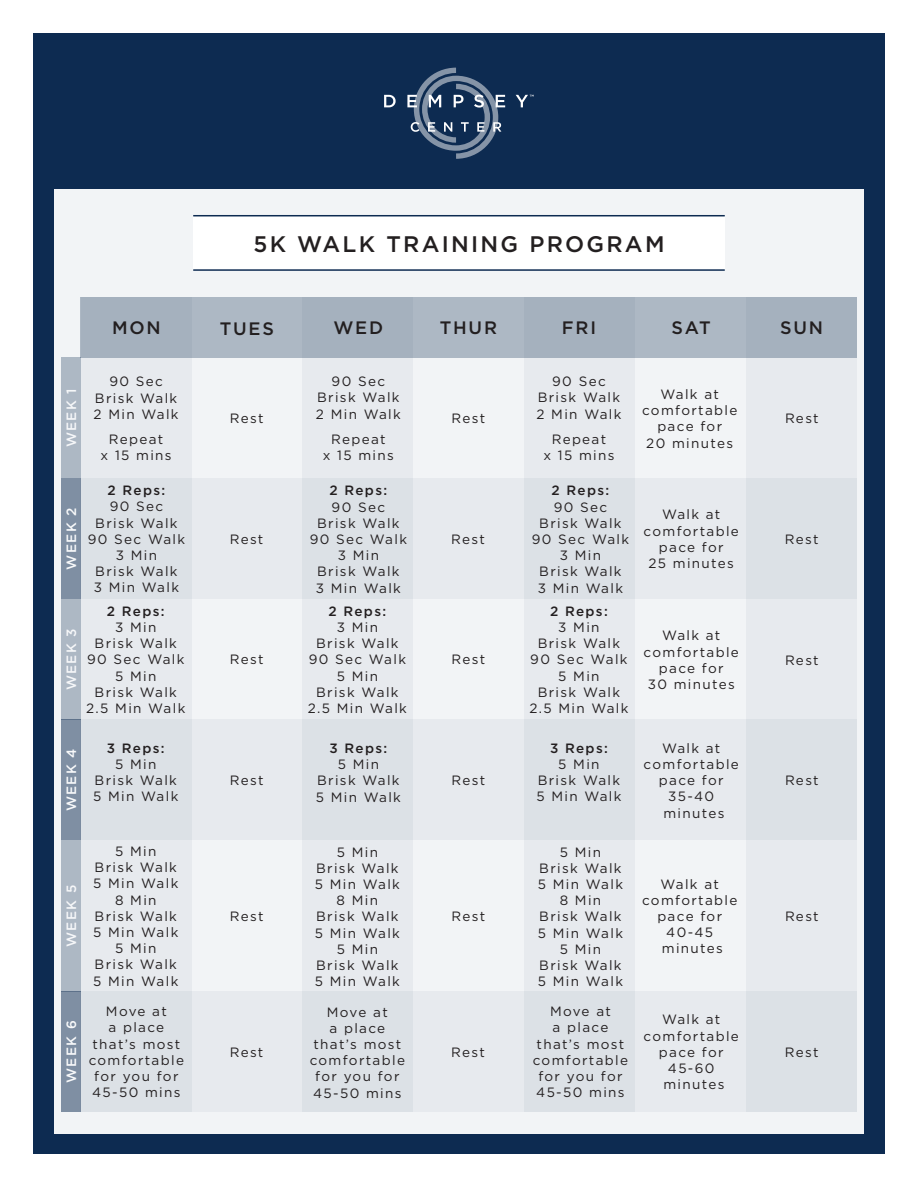
<style>
.page{position:relative;width:918px;height:1188px;background:#fff}
.page>*{position:absolute;margin:0;border:0;box-sizing:border-box;transform-origin:0 0}
.t1{font:500 22.5px "Gotham";letter-spacing:.1em;color:#231f20}
.t2{font:500 18px "Gotham";letter-spacing:.1em;color:#231f20}
.t3{font:13.5px/16.2px "Gotham";letter-spacing:.1em;color:#231f20;text-align:center}
.t4{font:500 13.5px "Gotham";letter-spacing:.1em;color:#fff}
.t5{font:500 6px "Gotham";color:#fff}
.s1{font-weight:500}
</style>
<div class="page">
<div style="left:33px;top:34px;width:852px;height:1120px;background:#0d2b51"></div>
<div style="left:54px;top:189px;width:810px;height:945px;background:#f2f4f6"></div>
<div style="left:193px;top:216px;width:532px;height:54px;background:#fff"></div>
<hr style="left:193px;top:215px;width:532px;height:1px;background:#0d2b51">
<hr style="left:193px;top:269px;width:532px;height:2px;background:#0d2b51">
<svg style="left:384px;top:95px;width:12px;height:12px"></svg>
<svg style="left:407px;top:68px;width:98px;height:91px"></svg>
<svg style="left:516px;top:95px;width:12px;height:12px"></svg>
<div style="left:81px;top:297px;width:776px;height:60px;background:#a5b1be"></div>
<div style="left:81px;top:357px;width:111px;height:634px;background:#e7eaee"></div>
<div style="left:81px;top:478px;width:776px;height:121px;background:#e7eaee"></div>
<div style="left:81px;top:720px;width:776px;height:120px;background:#e7eaee"></div>
<div style="left:81px;top:991px;width:776px;height:121px;background:#e7eaee"></div>
<svg style="left:302px;top:357px;width:111px;height:755px;fill:#e7eaee"></svg>
<svg style="left:524px;top:357px;width:111px;height:755px;fill:#e7eaee"></svg>
<svg style="left:746px;top:357px;width:111px;height:755px;fill:#e7eaee"></svg>
<div style="left:61px;top:357px;width:20px;height:121px;background:#adb8c4"></div>
<div style="left:61px;top:478px;width:20px;height:121px;background:#7f8fa3"></div>
<div style="left:61px;top:599px;width:20px;height:121px;background:#adb8c4"></div>
<div style="left:61px;top:720px;width:20px;height:120px;background:#7f8fa3"></div>
<div style="left:61px;top:840px;width:20px;height:151px;background:#adb8c4"></div>
<div style="left:61px;top:991px;width:20px;height:121px;background:#7f8fa3"></div>
<p class="t5" style="left:530px;top:94px;width:6px">™</p>
<p class="t1" style="left:253px;top:229px;width:413px">5K WALK TRAINING PROGRAM</p>
<p class="t2" style="left:112px;top:316px;width:50px">MON</p>
<p class="t2" style="left:220px;top:316px;width:56px">TUES</p>
<p class="t2" style="left:333px;top:316px;width:51px">WED</p>
<p class="t2" style="left:440px;top:316px;width:59px">THUR</p>
<p class="t2" style="left:562px;top:316px;width:36px">FRI</p>
<p class="t2" style="left:672px;top:316px;width:41px">SAT</p>
<p class="t2" style="left:780px;top:316px;width:44px">SUN</p>
<p class="t4" style="left:62px;top:447px;width:61px;rotate:-90deg">WEEK 1</p>
<p class="t4" style="left:62px;top:570px;width:64px;rotate:-90deg">WEEK 2</p>
<p class="t4" style="left:62px;top:690px;width:64px;rotate:-90deg">WEEK 3</p>
<p class="t3" style="left:94px;top:373px;width:86px">90 Sec<br>Brisk Walk<br>2 Min Walk</p>
<p class="t3" style="left:109px;top:431px;width:56px">Repeat</p>
<p class="t3" style="left:101px;top:447px;width:73px">x 15 mins</p>
<p class="t3" style="left:88px;top:482px;width:99px"><span class="s1">2 Reps:<br></span>90 Sec<br>Brisk Walk<br>90 Sec Walk</p>
<p class="t3" style="left:95px;top:547px;width:84px">3 Min<br>Brisk Walk</p>
<p class="t3" style="left:94px;top:579px;width:87px">3 Min Walk</p>
<p class="t3" style="left:87px;top:603px;width:99px"><span class="s1">2 Reps:<br></span>3 Min<br>Brisk Walk<br>90 Sec Walk</p>
<p class="t3" style="left:95px;top:667px;width:84px">5 Min<br>Brisk Walk</p>
<p class="t3" style="left:86px;top:700px;width:101px">2.5 Min Walk</p>
<p class="t4" style="left:62px;top:811px;width:64px;rotate:-90deg">WEEK 4</p>
<p class="t3" style="left:95px;top:740px;width:84px"><span class="s1">3 Reps:<br></span>5 Min<br>Brisk Walk</p>
<p class="t3" style="left:93px;top:788px;width:87px">5 Min Walk</p>
<p class="t3" style="left:230px;top:410px;width:35px">Rest</p>
<p class="t3" style="left:316px;top:373px;width:86px">90 Sec<br>Brisk Walk<br>2 Min Walk</p>
<p class="t3" style="left:331px;top:431px;width:56px">Repeat</p>
<p class="t3" style="left:323px;top:447px;width:73px">x 15 mins</p>
<p class="t3" style="left:451px;top:410px;width:35px">Rest</p>
<p class="t3" style="left:536px;top:373px;width:86px">90 Sec<br>Brisk Walk<br>2 Min Walk</p>
<p class="t3" style="left:552px;top:431px;width:56px">Repeat</p>
<p class="t3" style="left:543px;top:447px;width:73px">x 15 mins</p>
<p class="t3" style="left:230px;top:531px;width:35px">Rest</p>
<p class="t3" style="left:310px;top:482px;width:99px"><span class="s1">2 Reps:<br></span>90 Sec<br>Brisk Walk<br>90 Sec Walk</p>
<p class="t3" style="left:317px;top:547px;width:84px">3 Min<br>Brisk Walk</p>
<p class="t3" style="left:316px;top:579px;width:87px">3 Min Walk</p>
<p class="t3" style="left:451px;top:531px;width:35px">Rest</p>
<p class="t3" style="left:532px;top:482px;width:99px"><span class="s1">2 Reps:<br></span>90 Sec<br>Brisk Walk<br>90 Sec Walk</p>
<p class="t3" style="left:539px;top:547px;width:84px">3 Min<br>Brisk Walk</p>
<p class="t3" style="left:538px;top:579px;width:87px">3 Min Walk</p>
<p class="t3" style="left:230px;top:651px;width:35px">Rest</p>
<p class="t3" style="left:309px;top:603px;width:99px"><span class="s1">2 Reps:<br></span>3 Min<br>Brisk Walk<br>90 Sec Walk</p>
<p class="t3" style="left:316px;top:667px;width:84px">5 Min<br>Brisk Walk</p>
<p class="t3" style="left:308px;top:700px;width:101px">2.5 Min Walk</p>
<p class="t3" style="left:451px;top:651px;width:35px">Rest</p>
<p class="t3" style="left:530px;top:603px;width:99px"><span class="s1">2 Reps:<br></span>3 Min<br>Brisk Walk<br>90 Sec Walk</p>
<p class="t3" style="left:538px;top:667px;width:84px">5 Min<br>Brisk Walk</p>
<p class="t3" style="left:529px;top:700px;width:101px">2.5 Min Walk</p>
<p class="t3" style="left:230px;top:772px;width:35px">Rest</p>
<p class="t3" style="left:317px;top:740px;width:84px"><span class="s1">3 Reps:<br></span>5 Min<br>Brisk Walk</p>
<p class="t3" style="left:316px;top:788px;width:87px">5 Min Walk</p>
<p class="t3" style="left:451px;top:772px;width:35px">Rest</p>
<p class="t3" style="left:538px;top:740px;width:84px"><span class="s1">3 Reps:<br></span>5 Min<br>Brisk Walk</p>
<p class="t3" style="left:536px;top:788px;width:87px">5 Min Walk</p>
<p class="t4" style="left:62px;top:947px;width:64px;rotate:-90deg">WEEK 5</p>
<p class="t4" style="left:62px;top:1083px;width:64px;rotate:-90deg">WEEK 6</p>
<p class="t3" style="left:95px;top:843px;width:84px">5 Min<br>Brisk Walk</p>
<p class="t3" style="left:93px;top:875px;width:87px">5 Min Walk</p>
<p class="t3" style="left:93px;top:891px;width:87px">8 Min<br>Brisk Walk<br>5 Min Walk<br>5 Min<br>Brisk Walk</p>
<p class="t3" style="left:93px;top:972px;width:87px">5 Min Walk</p>
<p class="t3" style="left:230px;top:908px;width:35px">Rest</p>
<p class="t3" style="left:316px;top:843px;width:84px">5 Min<br>Brisk Walk</p>
<p class="t3" style="left:315px;top:876px;width:87px">5 Min Walk</p>
<p class="t3" style="left:315px;top:892px;width:87px">8 Min<br>Brisk Walk<br>5 Min Walk<br>5 Min<br>Brisk Walk</p>
<p class="t3" style="left:315px;top:973px;width:87px">5 Min Walk</p>
<p class="t3" style="left:451px;top:908px;width:35px">Rest</p>
<p class="t3" style="left:539px;top:843px;width:84px">5 Min<br>Brisk Walk</p>
<p class="t3" style="left:538px;top:876px;width:87px">5 Min Walk</p>
<p class="t3" style="left:538px;top:892px;width:87px">8 Min<br>Brisk Walk<br>5 Min Walk<br>5 Min<br>Brisk Walk</p>
<p class="t3" style="left:538px;top:973px;width:87px">5 Min Walk</p>
<p class="t3" style="left:89px;top:1003px;width:97px">Move at<br>a place that’s most comfortable for you for<br>45-50 mins</p>
<p class="t3" style="left:310px;top:1003px;width:97px">Move at<br>a place that’s most comfortable for you for<br>45-50 mins</p>
<p class="t3" style="left:533px;top:1003px;width:97px">Move at<br>a place that’s most comfortable for you for<br>45-50 mins</p>
<p class="t3" style="left:451px;top:1044px;width:35px">Rest</p>
<p class="t3" style="left:230px;top:1044px;width:35px">Rest</p>
<p class="t3" style="left:642px;top:386px;width:97px">Walk at comfortable pace for<br>20 minutes</p>
<p class="t3" style="left:644px;top:506px;width:97px">Walk at comfortable pace for<br>25 minutes</p>
<p class="t3" style="left:644px;top:627px;width:97px">Walk at comfortable pace for<br>30 minutes</p>
<p class="t3" style="left:644px;top:740px;width:97px">Walk at comfortable pace for<br>35-40</p>
<p class="t3" style="left:663px;top:804px;width:63px">minutes</p>
<p class="t3" style="left:642px;top:875px;width:97px">Walk at comfortable pace for<br>40-45</p>
<p class="t3" style="left:662px;top:940px;width:63px">minutes</p>
<p class="t3" style="left:644px;top:1011px;width:97px">Walk at comfortable pace for<br>45-60</p>
<p class="t3" style="left:663px;top:1076px;width:63px">minutes</p>
<p class="t3" style="left:785px;top:410px;width:35px">Rest</p>
<p class="t3" style="left:785px;top:531px;width:35px">Rest</p>
<p class="t3" style="left:785px;top:651px;width:35px">Rest</p>
<p class="t3" style="left:785px;top:772px;width:35px">Rest</p>
<p class="t3" style="left:785px;top:908px;width:35px">Rest</p>
<p class="t3" style="left:785px;top:1044px;width:35px">Rest</p>
</div>
